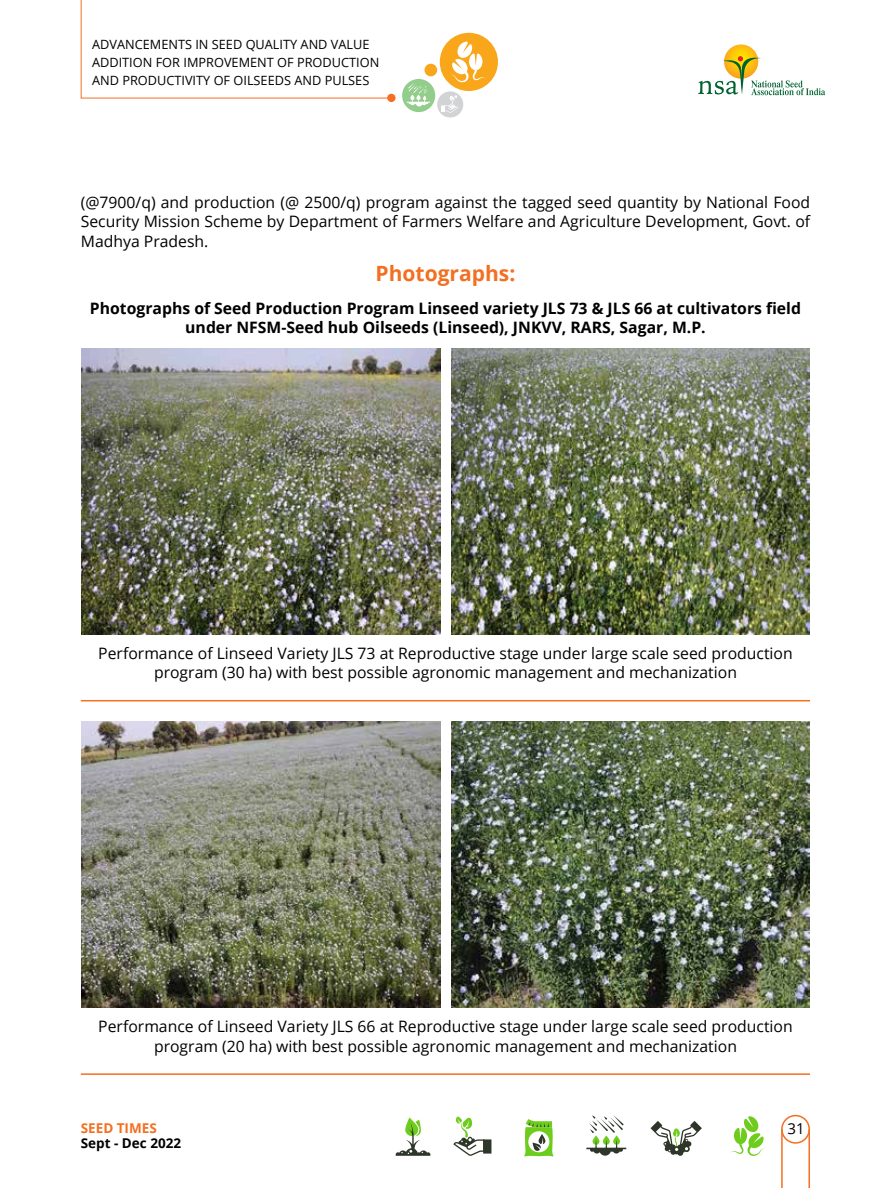
<style>
.page{position:relative;width:891px;height:1188px;background:#fff}
.page>*{position:absolute;margin:0;border:0;box-sizing:border-box;transform-origin:0 0}
.t1{font:700 21px "Open Sans";color:#f36f21}
.t2{font:15.75px/19.5px "Open Sans";color:#000;text-align:center}
.t3{font:700 15.75px/19.5px "Open Sans";color:#000;text-align:center}
.t4{font:15px "Open Sans";color:#000}
.t5{font:700 13.5px "Open Sans";color:#000}
.t6{font:700 13.5px "Open Sans";color:#f36f21}
.t7{font:12.75px/18px "Open Sans";color:#000}
</style>
<div class="page">
<svg style="left:724px;top:44px;width:34px;height:35px"></svg>
<svg style="left:698px;top:56px;width:127px;height:39px"></svg>
<svg style="left:80px;top:0;width:311px;height:99px"></svg>
<div style="left:387px;top:94px;width:9px;height:8px;background:#f36f21;border-radius:50%"></div>
<div style="left:440px;top:33px;width:58px;height:58px;background:#faa61a;border-radius:50%"></div>
<div style="left:402px;top:79px;width:33px;height:33px;background:#92cd8b;border-radius:50%"></div>
<div style="left:425px;top:64px;width:12px;height:12px;background:#faa61a;border-radius:50%"></div>
<div style="left:437px;top:91px;width:26px;height:27px;background:#d1d3d4;border-radius:50%"></div>
<svg style="left:451px;top:42px;width:35px;height:40px"></svg>
<svg style="left:402px;top:82px;width:28px;height:24px"></svg>
<svg style="left:441px;top:95px;width:17px;height:18px"></svg>
<div style="left:781px;top:1115px;width:29px;height:29px;border:2px solid #f36f21;border-radius:50%"></div>
<svg style="left:613px;top:1135px;width:7px;height:10px"></svg>
<svg style="left:603px;top:1135px;width:7px;height:10px"></svg>
<svg style="left:593px;top:1135px;width:7px;height:10px"></svg>
<svg style="left:586px;top:1139px;width:40px;height:17px"></svg>
<svg style="left:589px;top:1115px;width:35px;height:18px"></svg>
<svg style="left:524px;top:1119px;width:30px;height:38px"></svg>
<svg style="left:396px;top:1117px;width:34px;height:39px"></svg>
<svg style="left:453px;top:1116px;width:38px;height:40px"></svg>
<svg style="left:651px;top:1121px;width:51px;height:35px"></svg>
<svg style="left:731px;top:1116px;width:34px;height:40px"></svg>
<hr style="left:808px;top:1129px;width:2px;height:59px;background:#f36f21">
<hr style="left:781px;top:1129px;width:2px;height:59px;background:#f36f21">
<img style="left:82px;top:348px;width:358px;height:286px">
<img style="left:82px;top:722px;width:358px;height:286px">
<img style="left:451px;top:348px;width:358px;height:286px">
<img style="left:451px;top:722px;width:358px;height:286px">
<hr style="left:81px;top:700px;width:729px;height:1px;background:#f36f21">
<hr style="left:81px;top:1073px;width:729px;height:2px;background:#f36f21">
<p class="t7" style="left:92px;top:36px;width:289px">ADVANCEMENTS IN SEED QUALITY AND VALUE<br>ADDITION FOR IMPROVEMENT OF PRODUCTION<br>AND PRODUCTIVITY OF OILSEEDS AND PULSES</p>
<p class="t2" style="left:81px;top:192px;width:731px;text-align:justify">(@7900/q) and production (@ 2500/q) program against the tagged seed quantity by National Food Security Mission Scheme by Department of Farmers Welfare and Agriculture Development, Govt. of Madhya Pradesh.</p>
<h1 class="t1" style="left:376px;top:259px;width:141px">Photographs:</h1>
<p class="t3" style="left:90px;top:298px;width:713px">Photographs of Seed Production Program Linseed variety JLS 73 &amp; JLS 66 at cultivators field under NFSM-Seed hub Oilseeds (Linseed), JNKVV, RARS, Sagar, M.P.</p>
<p class="t2" style="left:98px;top:643px;width:696px">Performance of Linseed Variety JLS 73 at Reproductive stage under large scale seed production program (30 ha) with best possible agronomic management and mechanization</p>
<p class="t2" style="left:98px;top:1016px;width:696px">Performance of Linseed Variety JLS 66 at Reproductive stage under large scale seed production program (20 ha) with best possible agronomic management and mechanization</p>
<p class="t6" style="left:81px;top:1118px;width:78px">SEED TIMES</p>
<p class="t5" style="left:81px;top:1133px;width:102px">Sept - Dec 2022</p>
<p class="t4" style="left:788px;top:1118px;width:19px">31</p>
</div>
